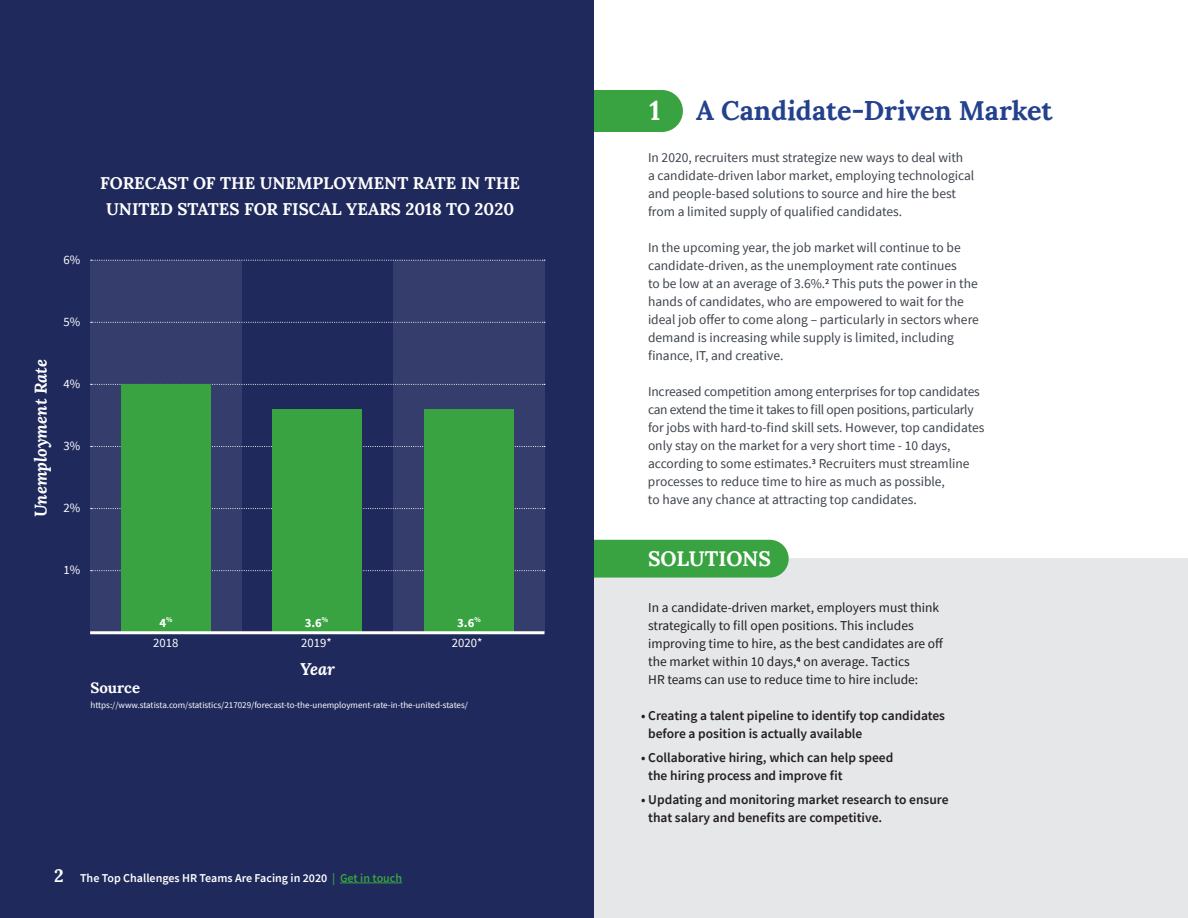
<style>
.page{position:relative;width:1188px;height:918px;background:#fff}
.page>*{position:absolute;margin:0;border:0;box-sizing:border-box;transform-origin:0 0}
.t1{font:700 27px "Lora";color:#24418e}
.t2{font:700 27px "Lora";color:#fff}
.t3{font:700 21px "Lora";letter-spacing:-.005em;color:#fff}
.t4{font:700 18px "Lora";color:#fff}
.t5{font:700 16.95px/25.3px "Lora";color:#fff;text-align:center}
.t6{font:italic 700 16.95px "Lora";color:#fff}
.t7{font:700 15px "Lora";color:#fff}
.Intro{font:13.5px/18px "Source Sans Pro";color:#3e444c}
.Intro-2{font:600 13.5px/18px "Source Sans Pro";color:#231f20}
.Intro-3{font:13.5px/18px "Source Sans Pro";color:#231f20}
.Intro-4{font:12.6px "Source Sans Pro";color:#fff}
.Intro-5{font:700 12.6px "Source Sans Pro";color:#fff}
.Intro-6{font:600 12px "Source Sans Pro";color:#fff}
.t8{font:9px "Source Sans Pro";color:#fff}
.s1{color:#38a340}
</style>
<div class="page">
<div style="left:594px;top:558px;width:594px;height:360px;background:#e6e7e9"></div>
<div style="left:532px;top:540px;width:257px;height:38px;background:#38a340;border-radius:19px"></div>
<div style="left:534px;top:90px;width:149px;height:42px;background:#38a340;border-radius:21px"></div>
<div style="left:0;top:0;width:594px;height:918px;background:#1f295c"></div>
<div style="left:90px;top:261px;width:151px;height:372px;background:#343d6b"></div>
<div style="left:393px;top:261px;width:151px;height:372px;background:#343d6b"></div>
<svg style="left:91px;top:570px;width:454px;height:1px"></svg>
<svg style="left:91px;top:508px;width:454px;height:1px"></svg>
<svg style="left:91px;top:446px;width:454px;height:1px"></svg>
<svg style="left:91px;top:384px;width:454px;height:1px"></svg>
<svg style="left:91px;top:322px;width:454px;height:1px"></svg>
<svg style="left:91px;top:260px;width:454px;height:1px"></svg>
<div style="left:121px;top:384px;width:89px;height:249px;background:#38a340"></div>
<div style="left:273px;top:410px;width:89px;height:223px;background:#38a340"></div>
<div style="left:425px;top:410px;width:89px;height:223px;background:#38a340"></div>
<hr style="left:90px;top:631px;width:454px;height:3px;background:#fff">
<hr style="left:340px;top:883px;width:62px;height:1px;background:#38a340">
<p class="Intro-4" style="left:64px;top:252px;width:18px">6%</p>
<h4 class="t5" style="left:100px;top:169px;width:421px">FORECAST OF THE UNEMPLOYMENT RATE IN THE<br>UNITED STATES FOR FISCAL YEARS 2018 TO 2020</h4>
<p class="Intro-4" style="left:64px;top:313px;width:18px">5%</p>
<h4 class="t6" style="left:29px;top:517px;width:160px;rotate:-90deg">Unemployment Rate</h4>
<p class="Intro-4" style="left:64px;top:375px;width:18px">4%</p>
<p class="Intro-4" style="left:64px;top:438px;width:18px">3%</p>
<p class="Intro-4" style="left:64px;top:500px;width:18px">2%</p>
<p class="Intro-4" style="left:64px;top:562px;width:18px">1%</p>
<p class="Intro-5" style="left:159px;top:614px;width:15px">4<sup>%</sup></p>
<p class="Intro-5" style="left:305px;top:614px;width:25px">3.6<sup>%</sup></p>
<p class="Intro-5" style="left:457px;top:614px;width:25px">3.6<sup>%</sup></p>
<p class="Intro-4" style="left:153px;top:635px;width:27px">2018</p>
<p class="Intro-4" style="left:301px;top:635px;width:32px">2019*</p>
<p class="Intro-4" style="left:452px;top:635px;width:32px">2020*</p>
<h4 class="t6" style="left:300px;top:657px;width:36px">Year</h4>
<h6 class="t7" style="left:90px;top:675px;width:51px">Source</h6>
<h6 class="t8" style="left:90px;top:699px;width:379px">https://www.statista.com/statistics/217029/forecast-to-the-unemployment-rate-in-the-united-states/</h6>
<h4 class="t4" style="left:54px;top:860px;width:11px">2</h4>
<p class="Intro-6" style="left:80px;top:870px;width:324px">The Top Challenges HR Teams Are Facing in 2020 <span class="s1">| Get in touch</span></p>
<h4 class="t2" style="left:650px;top:87px;width:12px">1</h4>
<h4 class="t1" style="left:696px;top:87px;width:358px">A Candidate-Driven Market</h4>
<p class="Intro" style="left:648px;top:148px;width:328px">In 2020, recruiters must strategize new ways to deal with<br>a candidate-driven labor market, employing technological and people-based solutions to source and hire the best from a limited supply of qualified candidates.</p>
<p class="Intro" style="left:648px;top:238px;width:332px">In the upcoming year, the job market will continue to be candidate-driven, as the unemployment rate continues<br>to be low at an average of 3.6%.<sup>2</sup> This puts the power in the hands of candidates, who are empowered to wait for the ideal job offer to come along – particularly in sectors where demand is increasing while supply is limited, including finance, IT, and creative.</p>
<p class="Intro" style="left:648px;top:382px;width:338px">Increased competition among enterprises for top candidates can extend the time it takes to fill open positions, particularly for jobs with hard-to-find skill sets. However, top candidates only stay on the market for a very short time - 10 days, according to some estimates.<sup>3</sup> Recruiters must streamline processes to reduce time to hire as much as possible,<br>to have any chance at attracting top candidates.</p>
<h4 class="t3" style="left:648px;top:540px;width:125px">SOLUTIONS</h4>
<p class="Intro-3" style="left:648px;top:598px;width:297px">In a candidate-driven market, employers must think strategically to fill open positions. This includes improving time to hire, as the best candidates are off the market within 10 days,<sup>4</sup> on average. Tactics<br>HR teams can use to reduce time to hire include:</p>
<p class="Intro-2" style="left:648px;top:706px;width:298px;text-indent:-7px">• Creating a talent pipeline to identify top candidates before a position is actually available</p>
<p class="Intro-2" style="left:648px;top:748px;width:247px;text-indent:-7px">• Collaborative hiring, which can help speed the hiring process and improve fit</p>
<p class="Intro-2" style="left:648px;top:790px;width:302px;text-indent:-7px">• Updating and monitoring market research to ensure that salary and benefits are competitive.</p>
</div>
